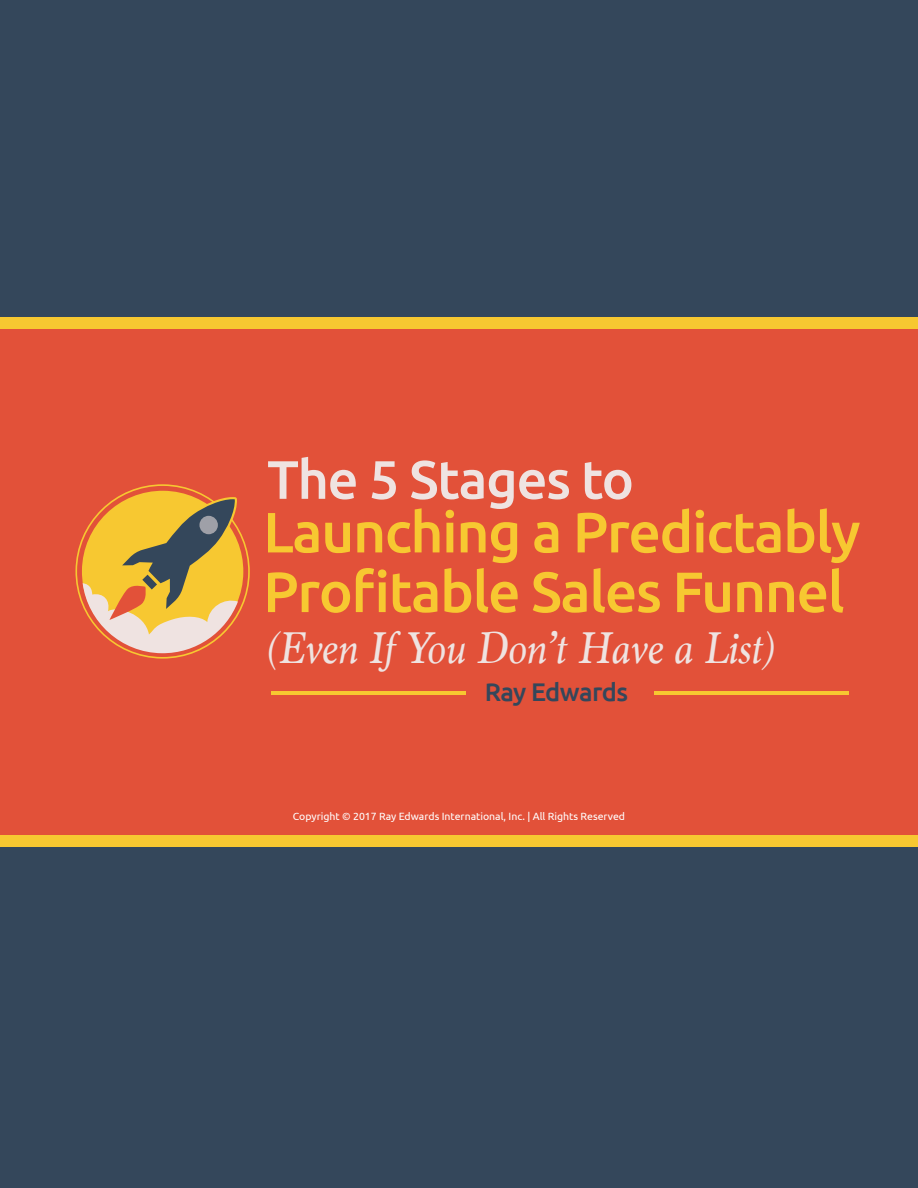
<style>
.page{position:relative;width:918px;height:1188px;background:#34475b}
.page>*{position:absolute;margin:0;border:0;box-sizing:border-box;transform-origin:0 0}
.t1{font:500 56.85px/59.7px "Ubuntu";letter-spacing:-.025em;color:#f7c831}
.t2{font:500 54.15px "Ubuntu";letter-spacing:-.025em;color:#efe3e1}
.t3{font:italic 46.8px "Marion";letter-spacing:-.01em;color:#efe3e1}
.t4{font:500 25.5px "Ubuntu";letter-spacing:-.025em;color:#34475b}
.t5{font:10.5px "Ubuntu";color:#fff}
</style>
<div class="page">
<div style="left:0;top:322px;width:918px;height:516px;background:#e25139"></div>
<hr style="left:271px;top:691px;width:195px;height:4px;background:#f7c831">
<hr style="left:655px;top:691px;width:194px;height:4px;background:#f7c831">
<svg style="left:75px;top:484px;width:175px;height:175px"></svg>
<div style="left:0;top:835px;width:918px;height:11px;background:#f7c831"></div>
<div style="left:0;top:318px;width:918px;height:11px;background:#f7c831"></div>
<h2 class="t2" style="left:267px;top:448px;width:368px">The 5 Stages to</h2>
<h1 class="t1" style="left:263px;top:501px;width:599px">Launching a Predictably<br>Profitable Sales Funnel</h1>
<h3 class="t3" style="left:266px;top:630px;width:509px">(Even If You Don’t Have a List)</h3>
<h3 class="t4" style="left:485px;top:677px;width:145px">Ray Edwards</h3>
<p class="t5" style="left:293px;top:810px;width:334px">Copyright © 2017 Ray Edwards International, Inc. | All Rights Reserved</p>
</div>
